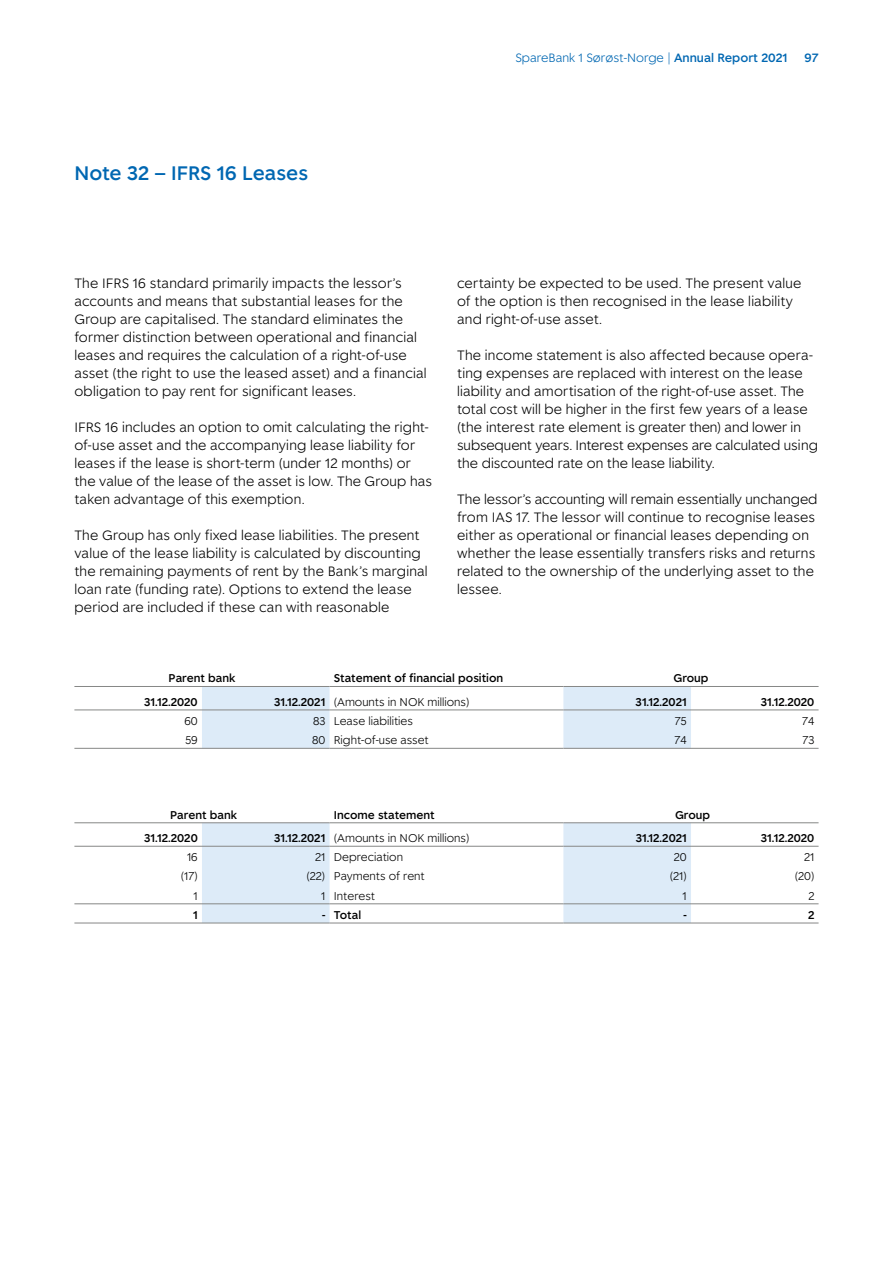
<style>
.page{position:relative;width:893px;height:1263px;background:#fff}
.page>*{position:absolute;margin:0;border:0;box-sizing:border-box;transform-origin:0 0}
.t1{font:500 19.5px "Spare Bank 1";color:#0067b2}
.t2{font:300 13.5px/18px "Spare Bank 1";letter-spacing:.01em;color:#000}
.t3{font:300 12px "Spare Bank 1";color:#0067b2}
.t4{font:500 12px "Spare Bank 1";color:#0067b2}
.t5{font:300 11.25px "Spare Bank 1";color:#000}
.t6{font:500 11.25px "Spare Bank 1";color:#000}
.s1{font-weight:500}
</style>
<div class="page">
<svg style="left:202px;top:687px;width:489px;height:236px"></svg>
<hr style="left:74px;top:686px;width:128px;height:1px;background:#868786">
<hr style="left:202px;top:686px;width:128px;height:1px;background:#868786">
<hr style="left:330px;top:686px;width:233px;height:1px;background:#868786">
<hr style="left:563px;top:686px;width:128px;height:1px;background:#868786">
<hr style="left:691px;top:686px;width:128px;height:1px;background:#868786">
<hr style="left:74px;top:822px;width:128px;height:1px;background:#868786">
<hr style="left:202px;top:822px;width:128px;height:1px;background:#868786">
<hr style="left:563px;top:822px;width:128px;height:1px;background:#868786">
<hr style="left:691px;top:822px;width:128px;height:1px;background:#868786">
<hr style="left:74px;top:709px;width:128px;height:1px;background:#868786">
<hr style="left:202px;top:709px;width:128px;height:1px;background:#868786">
<hr style="left:330px;top:709px;width:233px;height:1px;background:#868786">
<hr style="left:563px;top:709px;width:128px;height:1px;background:#868786">
<hr style="left:691px;top:709px;width:128px;height:1px;background:#868786">
<hr style="left:74px;top:846px;width:128px;height:1px;background:#868786">
<hr style="left:202px;top:846px;width:128px;height:1px;background:#868786">
<hr style="left:563px;top:846px;width:128px;height:1px;background:#868786">
<hr style="left:691px;top:846px;width:128px;height:1px;background:#868786">
<hr style="left:330px;top:822px;width:233px;height:1px;background:#868786">
<hr style="left:330px;top:846px;width:233px;height:1px;background:#868786">
<hr style="left:74px;top:903px;width:128px;height:1px;background:#868786">
<hr style="left:202px;top:903px;width:128px;height:1px;background:#868786">
<hr style="left:330px;top:903px;width:233px;height:1px;background:#868786">
<hr style="left:563px;top:903px;width:128px;height:1px;background:#868786">
<hr style="left:691px;top:903px;width:128px;height:1px;background:#868786">
<hr style="left:74px;top:923px;width:128px;height:1px;background:#868786">
<hr style="left:202px;top:923px;width:128px;height:1px;background:#868786">
<hr style="left:330px;top:923px;width:233px;height:1px;background:#868786">
<hr style="left:563px;top:923px;width:128px;height:1px;background:#868786">
<hr style="left:691px;top:923px;width:128px;height:1px;background:#868786">
<hr style="left:74px;top:748px;width:128px;height:1px;background:#868786">
<hr style="left:202px;top:748px;width:128px;height:1px;background:#868786">
<hr style="left:330px;top:748px;width:233px;height:1px;background:#868786">
<hr style="left:563px;top:748px;width:128px;height:1px;background:#868786">
<hr style="left:691px;top:748px;width:128px;height:1px;background:#868786">
<p class="t3" style="left:515px;top:50px;width:274px">SpareBank 1 Sørøst-Norge | <span class="s1">Annual Report 2021</span></p>
<p class="t4" style="left:805px;top:50px;width:15px">97</p>
<h1 class="t1" style="left:74px;top:160px;width:235px">Note 32 – IFRS 16 Leases</h1>
<p class="t2" style="left:74px;top:274px;width:354px">The IFRS 16 standard primarily impacts the lessor’s accounts and means that substantial leases for the Group are capitalised. The standard eliminates the former distinction between operational and financial leases and requires the calculation of a right-of-use asset (the right to use the leased asset) and a financial obligation to pay rent for significant leases.</p>
<p class="t2" style="left:74px;top:418px;width:359px">IFRS 16 includes an option to omit calculating the right&shy;of-use asset and the accompanying lease liability for leases if the lease is short-term (under 12 months) or the value of the lease of the asset is low. The Group has taken advantage of this exemption.</p>
<p class="t2" style="left:74px;top:526px;width:355px">The Group has only fixed lease liabilities. The present value of the lease liability is calculated by discounting the remaining payments of rent by the Bank’s marginal loan rate (funding rate). Options to extend the lease period are included if these can with reasonable</p>
<p class="t2" style="left:457px;top:274px;width:346px">certainty be expected to be used. The present value of the option is then recognised in the lease liability and right-of-use asset.</p>
<p class="t2" style="left:457px;top:346px;width:362px">The income statement is also affected because opera&shy;ting expenses are replaced with interest on the lease liability and amortisation of the right-of-use asset. The total cost will be higher in the first few years of a lease (the interest rate element is greater then) and lower in subsequent years. Interest expenses are calculated using the discounted rate on the lease liability.</p>
<p class="t2" style="left:457px;top:490px;width:362px">The lessor’s accounting will remain essentially unchanged from IAS 17. The lessor will continue to recognise leases either as operational or financial leases depending on whether the lease essentially transfers risks and returns related to the ownership of the underlying asset to the lessee.</p>
<p class="t6" style="left:169px;top:671px;width:68px">Parent bank</p>
<p class="t6" style="left:334px;top:671px;width:171px">Statement of financial position</p>
<p class="t6" style="left:673px;top:671px;width:37px">Group</p>
<p class="t6" style="left:144px;top:694px;width:55px">31.12.2020</p>
<p class="t5" style="left:274px;top:694px;width:197px"><span class="s1">31.12.2021</span> (Amounts in NOK millions)</p>
<p class="t6" style="left:636px;top:694px;width:53px">31.12.2021</p>
<p class="t6" style="left:761px;top:694px;width:55px">31.12.2020</p>
<p class="t5" style="left:184px;top:713px;width:15px">60</p>
<p class="t5" style="left:313px;top:713px;width:101px">83 Lease liabilities</p>
<p class="t5" style="left:675px;top:713px;width:13px">75</p>
<p class="t5" style="left:802px;top:713px;width:14px">74</p>
<p class="t5" style="left:185px;top:733px;width:14px">59</p>
<p class="t5" style="left:312px;top:733px;width:118px">80 Right-of-use asset</p>
<p class="t5" style="left:674px;top:733px;width:14px">74</p>
<p class="t5" style="left:802px;top:733px;width:13px">73</p>
<p class="t6" style="left:170px;top:807px;width:68px">Parent bank</p>
<p class="t6" style="left:334px;top:807px;width:102px">Income statement</p>
<p class="t6" style="left:675px;top:807px;width:37px">Group</p>
<p class="t6" style="left:144px;top:831px;width:55px">31.12.2020</p>
<p class="t5" style="left:274px;top:831px;width:197px"><span class="s1">31.12.2021</span> (Amounts in NOK millions)</p>
<p class="t6" style="left:636px;top:831px;width:53px">31.12.2021</p>
<p class="t6" style="left:761px;top:831px;width:55px">31.12.2020</p>
<p class="t5" style="left:187px;top:850px;width:12px">16</p>
<p class="t5" style="left:315px;top:850px;width:89px">21 Depreciation</p>
<p class="t5" style="left:674px;top:850px;width:14px">20</p>
<p class="t5" style="left:804px;top:850px;width:12px">21</p>
<p class="t5" style="left:181px;top:869px;width:18px">(17)</p>
<p class="t5" style="left:307px;top:869px;width:120px">(22) Payments of rent</p>
<p class="t5" style="left:670px;top:869px;width:18px">(21)</p>
<p class="t5" style="left:795px;top:869px;width:21px">(20)</p>
<p class="t5" style="left:194px;top:888px;width:6px">1</p>
<p class="t5" style="left:321px;top:888px;width:55px">1 Interest</p>
<p class="t5" style="left:683px;top:888px;width:6px">1</p>
<p class="t5" style="left:808px;top:888px;width:8px">2</p>
<p class="t6" style="left:193px;top:907px;width:6px">1</p>
<p class="t6" style="left:322px;top:907px;width:41px">- Total</p>
<p class="t6" style="left:683px;top:907px;width:5px">-</p>
<p class="t6" style="left:808px;top:907px;width:8px">2</p>
</div>
